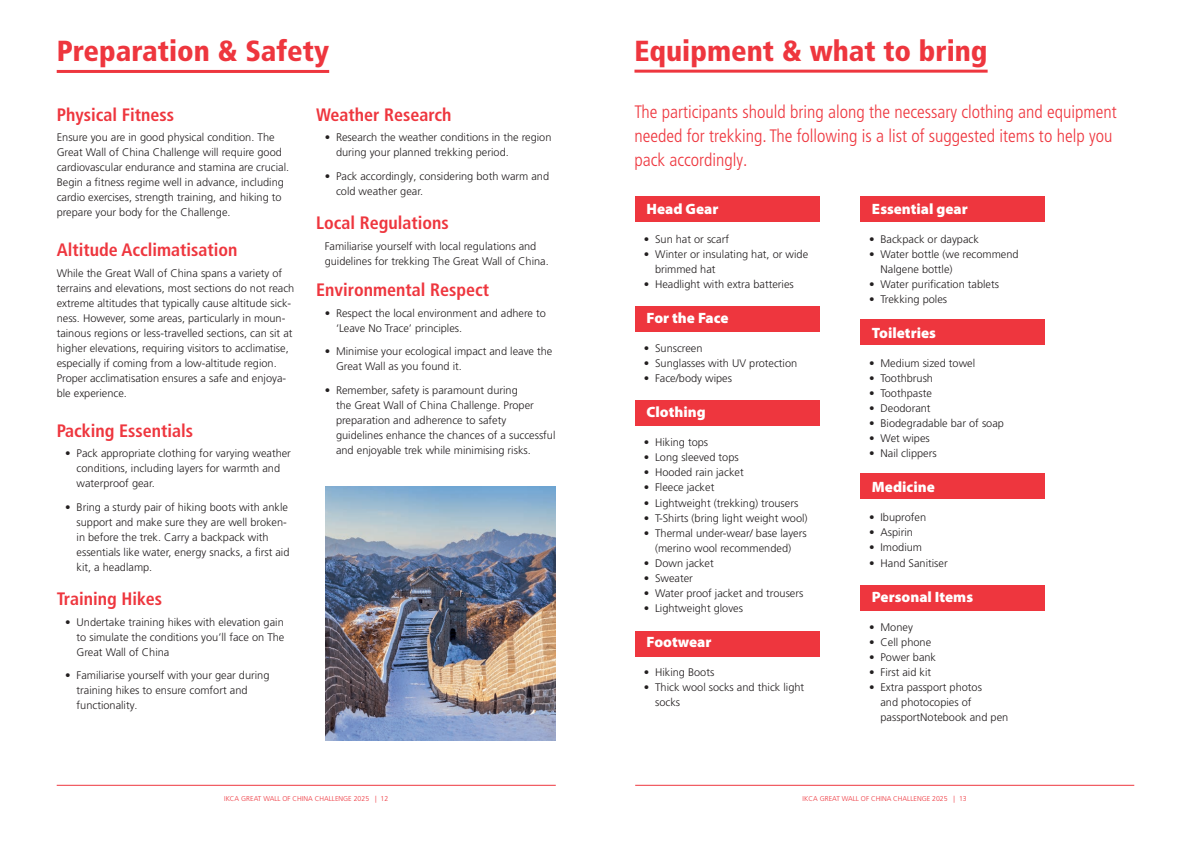
<style>
.page{position:relative;width:1191px;height:842px;background:#fff}
.page>*{position:absolute;margin:0;border:0;box-sizing:border-box;transform-origin:0 0}
.t1{font:900 condensed 29px "Frutiger LT Pro";color:#ee363e}
.t2{font:300 condensed 18px/24px "Frutiger LT Pro";color:#ee363e}
.t3{font:700 condensed 18px "Frutiger LT Pro";color:#ee363e}
.t4{font:900 15px "Myriad Pro";color:#fff}
.t5{font:300 11px/15px "Frutiger LT Pro";color:#231f20}
.t6{font:300 7px "Frutiger LT Pro";color:#ee363e}
</style>
<div class="page">
<hr style="left:634px;top:70px;width:353px;height:3px;background:#ee363e">
<hr style="left:57px;top:70px;width:272px;height:3px;background:#ee363e">
<div style="left:635px;top:196px;width:184px;height:26px;background:#ee363e"></div>
<div style="left:860px;top:196px;width:185px;height:26px;background:#ee363e"></div>
<div style="left:860px;top:319px;width:185px;height:25px;background:#ee363e"></div>
<div style="left:860px;top:473px;width:185px;height:26px;background:#ee363e"></div>
<div style="left:860px;top:585px;width:185px;height:26px;background:#ee363e"></div>
<div style="left:635px;top:306px;width:184px;height:26px;background:#ee363e"></div>
<div style="left:635px;top:401px;width:184px;height:25px;background:#ee363e"></div>
<div style="left:635px;top:631px;width:184px;height:25px;background:#ee363e"></div>
<hr style="left:57px;top:785px;width:499px;height:1px;background:#ee363e">
<hr style="left:635px;top:785px;width:499px;height:1px;background:#ee363e">
<img style="left:325px;top:487px;width:231px;height:254px">
<h1 class="t1" style="left:57px;top:34px;width:274px">Preparation &amp; Safety</h1>
<h2 class="t3" style="left:57px;top:104px;width:119px">Physical Fitness</h2>
<p class="t5" style="left:57px;top:130px;width:234px">Ensure you are in good physical condition. The Great Wall of China Challenge will require good cardiovascular endurance and stamina are crucial.<br>Begin a fitness regime well in advance, including cardio exercises, strength training, and hiking to prepare your body for the Challenge.</p>
<h2 class="t3" style="left:57px;top:239px;width:182px">Altitude Acclimatisation</h2>
<p class="t5" style="left:57px;top:266px;width:239px">While the Great Wall of China spans a variety of terrains and elevations, most sections do not reach extreme altitudes that typically cause altitude sick&shy;ness. However, some areas, particularly in moun&shy;tainous regions or less-travelled sections, can sit at higher elevations, requiring visitors to acclimatise, especially if coming from a low-altitude region.<br>Proper acclimatisation ensures a safe and enjoya&shy;ble experience.</p>
<h2 class="t3" style="left:57px;top:420px;width:138px">Packing Essentials</h2>
<p class="t5" style="left:77px;top:446px;width:216px;text-indent:-11px">• Pack appropriate clothing for varying weather conditions, including layers for warmth and waterproof gear.</p>
<p class="t5" style="left:77px;top:500px;width:214px;text-indent:-11px">• Bring a sturdy pair of hiking boots with ankle support and make sure they are well broken&shy;in before the trek. Carry a backpack with essentials like water, energy snacks, a first aid kit, a headlamp.</p>
<h2 class="t3" style="left:57px;top:588px;width:107px">Training Hikes</h2>
<p class="t5" style="left:77px;top:614px;width:209px;text-align:justify;text-indent:-11px">• Undertake training hikes with elevation gain to simulate the conditions you’ll face on The Great Wall of China</p>
<p class="t5" style="left:77px;top:668px;width:194px;text-indent:-11px">• Familiarise yourself with your gear during training hikes to ensure comfort and functionality.</p>
<h2 class="t3" style="left:316px;top:104px;width:137px">Weather Research</h2>
<p class="t5" style="left:336px;top:130px;width:217px;text-indent:-11px">• Research the weather conditions in the region during your planned trekking period.</p>
<p class="t5" style="left:336px;top:169px;width:215px;text-indent:-11px">• Pack accordingly, considering both warm and cold weather gear.</p>
<h2 class="t3" style="left:316px;top:212px;width:134px">Local Regulations</h2>
<p class="t5" style="left:325px;top:238px;width:226px">Familiarise yourself with local regulations and guidelines for trekking The Great Wall of China.</p>
<h2 class="t3" style="left:316px;top:279px;width:174px">Environmental Respect</h2>
<p class="t5" style="left:336px;top:305px;width:211px;text-indent:-11px">• Respect the local environment and adhere to ‘Leave No Trace’ principles.</p>
<p class="t5" style="left:336px;top:344px;width:218px;text-indent:-11px">• Minimise your ecological impact and leave the<br>Great Wall as you found it.</p>
<p class="t5" style="left:336px;top:382px;width:221px;text-indent:-11px">• Remember, safety is paramount during<br>the Great Wall of China Challenge. Proper preparation and adherence to safety guidelines enhance the chances of a successful and enjoyable trek while minimising risks.</p>
<h1 class="t1" style="left:634px;top:34px;width:355px">Equipment &amp; what to bring</h1>
<h2 class="t2" style="left:634px;top:100px;width:484px">The participants should bring along the necessary clothing and equipment needed for trekking. The following is a list of suggested items to help you pack accordingly.</h2>
<h3 class="t4" style="left:646px;top:199px;width:73px">Head Gear</h3>
<p class="t5" style="left:643px;top:232px;width:87px">• Sun hat or scarf</p>
<p class="t5" style="left:655px;top:247px;width:155px;text-indent:-11px">• Winter or insulating hat, or wide brimmed hat</p>
<p class="t5" style="left:643px;top:277px;width:152px">• Headlight with extra batteries</p>
<h3 class="t4" style="left:646px;top:308px;width:83px">For the Face</h3>
<p class="t5" style="left:643px;top:341px;width:60px">• Sunscreen</p>
<p class="t5" style="left:643px;top:356px;width:155px">• Sunglasses with UV protection</p>
<p class="t5" style="left:643px;top:371px;width:90px">• Face/body wipes</p>
<h3 class="t4" style="left:646px;top:402px;width:61px">Clothing</h3>
<p class="t5" style="left:643px;top:435px;width:66px">• Hiking tops</p>
<p class="t5" style="left:643px;top:450px;width:97px">• Long sleeved tops</p>
<p class="t5" style="left:643px;top:465px;width:101px">• Hooded rain jacket</p>
<p class="t5" style="left:643px;top:480px;width:72px">• Fleece jacket</p>
<p class="t5" style="left:643px;top:495px;width:156px">• Lightweight (trekking) trousers</p>
<p class="t5" style="left:643px;top:510px;width:165px">• T-Shirts (bring light weight wool)</p>
<p class="t5" style="left:643px;top:525px;width:164px;text-align:center">• Thermal under-wear/ base layers (merino wool recommended)</p>
<p class="t5" style="left:643px;top:555px;width:72px">• Down jacket</p>
<p class="t5" style="left:643px;top:570px;width:51px">• Sweater</p>
<p class="t5" style="left:643px;top:585px;width:161px">• Water proof jacket and trousers</p>
<p class="t5" style="left:643px;top:600px;width:101px">• Lightweight gloves</p>
<h3 class="t4" style="left:646px;top:631px;width:66px">Footwear</h3>
<p class="t5" style="left:643px;top:664px;width:72px">• Hiking Boots</p>
<p class="t5" style="left:655px;top:679px;width:151px;text-indent:-11px">• Thick wool socks and thick light socks</p>
<h3 class="t4" style="left:872px;top:199px;width:97px">Essential gear</h3>
<p class="t5" style="left:869px;top:232px;width:111px">• Backpack or daypack</p>
<p class="t5" style="left:880px;top:247px;width:140px;text-indent:-11px">• Water bottle (we recommend<br>Nalgene bottle)</p>
<p class="t5" style="left:869px;top:277px;width:131px">• Water purification tablets</p>
<p class="t5" style="left:869px;top:292px;width:79px">• Trekking poles</p>
<h3 class="t4" style="left:872px;top:323px;width:65px">Toiletries</h3>
<p class="t5" style="left:869px;top:356px;width:108px">• Medium sized towel</p>
<p class="t5" style="left:869px;top:371px;width:65px">• Toothbrush</p>
<p class="t5" style="left:869px;top:386px;width:64px">• Toothpaste</p>
<p class="t5" style="left:869px;top:401px;width:63px">• Deodorant</p>
<p class="t5" style="left:869px;top:416px;width:136px">• Biodegradable bar of soap</p>
<p class="t5" style="left:869px;top:431px;width:62px">• Wet wipes</p>
<p class="t5" style="left:869px;top:446px;width:69px">• Nail clippers</p>
<h3 class="t4" style="left:872px;top:477px;width:64px">Medicine</h3>
<p class="t5" style="left:869px;top:510px;width:58px">• Ibuprofen</p>
<p class="t5" style="left:869px;top:525px;width:45px">• Aspirin</p>
<p class="t5" style="left:869px;top:540px;width:54px">• Imodium</p>
<p class="t5" style="left:869px;top:555px;width:80px">• Hand Sanitiser</p>
<h3 class="t4" style="left:872px;top:586px;width:103px">Personal Items</h3>
<p class="t5" style="left:869px;top:619px;width:45px">• Money</p>
<p class="t5" style="left:869px;top:634px;width:64px">• Cell phone</p>
<p class="t5" style="left:869px;top:649px;width:68px">• Power bank</p>
<p class="t5" style="left:869px;top:664px;width:64px">• First aid kit</p>
<p class="t5" style="left:880px;top:679px;width:129px;text-indent:-11px">• Extra passport photos<br>and photocopies of passportNotebook and pen</p>
<p class="t6" style="left:224px;top:794px;width:166px">IKCA GREAT WALL OF CHINA CHALLENGE 2025 | 12</p>
<p class="t6" style="left:802px;top:794px;width:166px">IKCA GREAT WALL OF CHINA CHALLENGE 2025 | 13</p>
</div>
